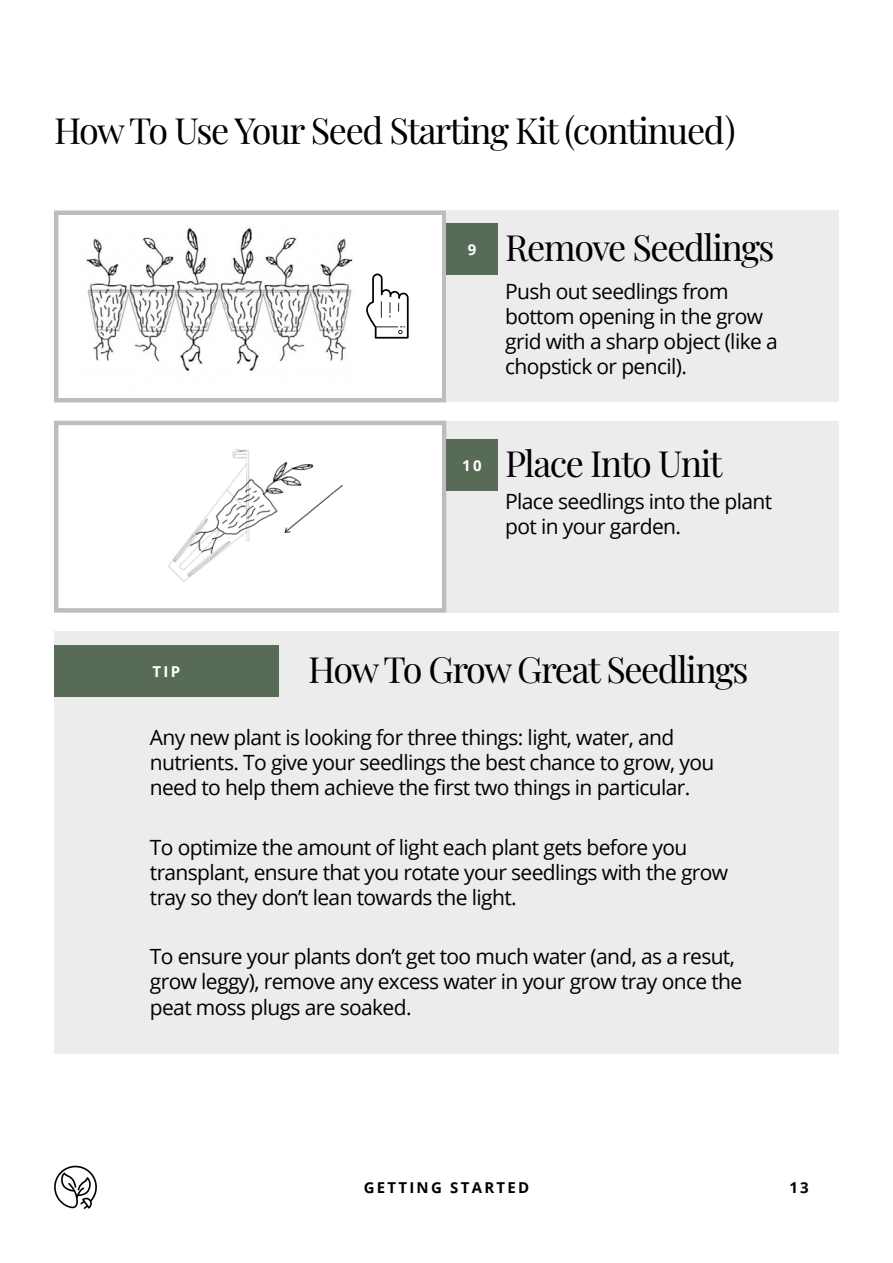
<style>
.page{position:relative;width:893px;height:1263px;background:#fff}
.page>*{position:absolute;margin:0;border:0;box-sizing:border-box;transform-origin:0 0}
.t1{font:36px "Playfair Display";letter-spacing:-.04em;color:#000}
.t2{font:21px/25.2px "Open Sans";letter-spacing:-.03em;color:#000}
.t3{font:700 15px "Open Sans";letter-spacing:.15em;color:#000}
.t4{font:700 15px "Open Sans";color:#fff}
</style>
<div class="page">
<svg style="left:54px;top:1165px;width:43px;height:44px"></svg>
<div style="left:54px;top:631px;width:785px;height:422px;background:#ececec"></div>
<img style="left:86px;top:227px;width:267px;height:145px">
<div style="left:54px;top:210px;width:392px;height:192px;border:4px solid #bdbdbd"></div>
<div style="left:446px;top:421px;width:393px;height:192px;background:#ececec"></div>
<div style="left:446px;top:210px;width:393px;height:192px;background:#ececec"></div>
<img style="left:168px;top:449px;width:175px;height:133px">
<div style="left:54px;top:421px;width:392px;height:192px;border:4px solid #bdbdbd"></div>
<svg style="left:366px;top:273px;width:43px;height:66px"></svg>
<div style="left:54px;top:646px;width:225px;height:51px;background:#586b57"></div>
<div style="left:446px;top:223px;width:51px;height:51px;background:#586b57"></div>
<div style="left:446px;top:439px;width:51px;height:51px;background:#586b57"></div>
<h1 class="t1" style="left:54px;top:102px;width:683px">How To Use Your Seed Starting Kit (continued)</h1>
<p class="t4" style="left:468px;top:238px;width:10px">9</p>
<h1 class="t1" style="left:505px;top:219px;width:271px">Remove Seedlings</h1>
<p class="t2" style="left:505px;top:278px;width:274px">Push out seedlings from bottom opening in the grow grid with a sharp object (like a chopstick or pencil).</p>
<p class="t4" style="left:462px;top:455px;width:21px">10</p>
<h1 class="t1" style="left:505px;top:435px;width:219px">Place Into Unit</h1>
<p class="t2" style="left:505px;top:488px;width:269px">Place seedlings into the plant pot in your garden.</p>
<h1 class="t1" style="left:308px;top:641px;width:442px">How To Grow Great Seedlings</h1>
<p class="t2" style="left:150px;top:724px;width:566px">Any new plant is looking for three things: light, water, and nutrients. To give your seedlings the best chance to grow, you need to help them achieve the first two things in particular.</p>
<p class="t2" style="left:150px;top:834px;width:580px">To optimize the amount of light each plant gets before you transplant, ensure that you rotate your seedlings with the grow tray so they don’t lean towards the light.</p>
<p class="t2" style="left:150px;top:943px;width:594px">To ensure your plants don’t get too much water (and, as a resut, grow leggy), remove any excess water in your grow tray once the peat moss plugs are soaked.</p>
<p class="t4" style="left:153px;top:661px;width:29px">TIP</p>
<p class="t3" style="left:364px;top:1177px;width:167px">GETT ING START ED</p>
<p class="t3" style="left:789px;top:1177px;width:21px">13</p>
</div>
